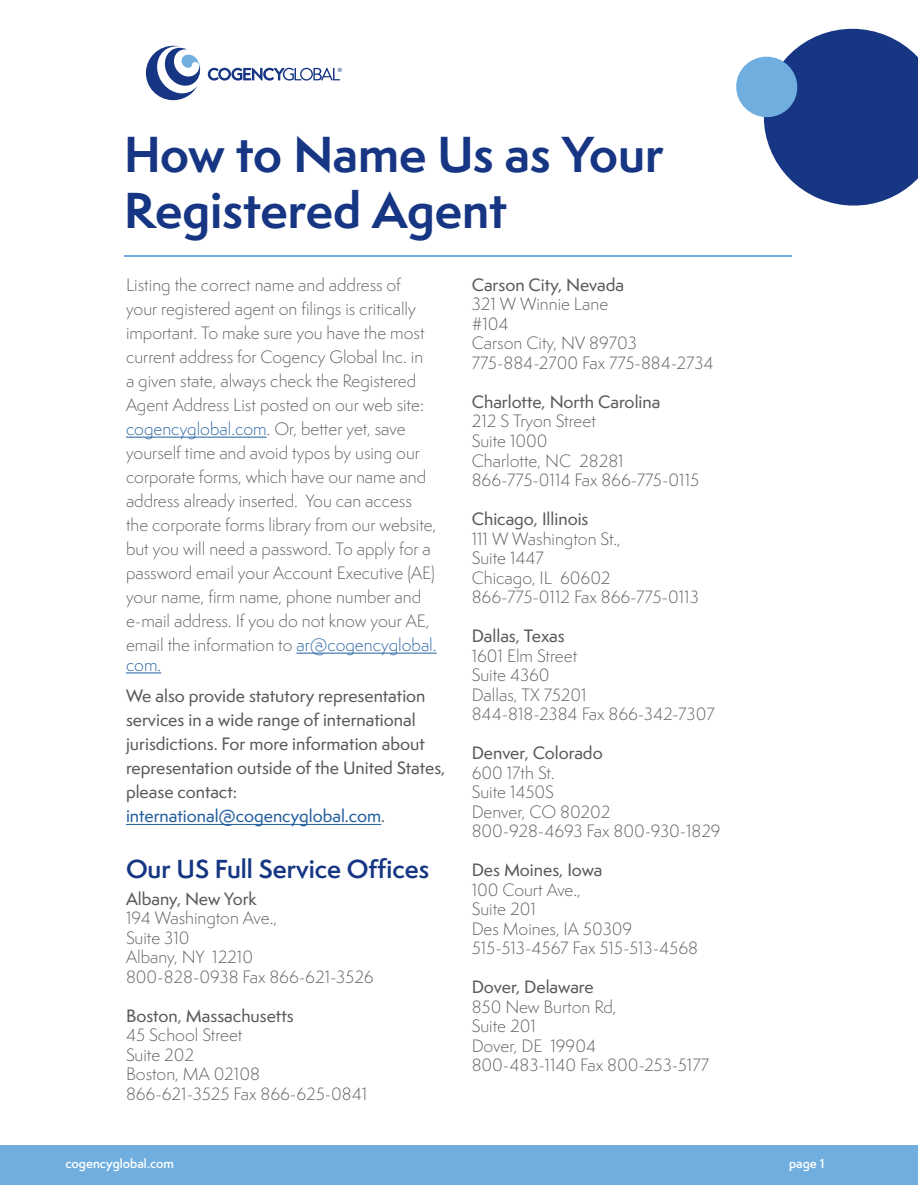
<style>
.page{position:relative;width:918px;height:1188px;background:#fff}
.page>*{position:absolute;margin:0;border:0;box-sizing:border-box;transform-origin:0 0}
.t1{font:700 46.5px/55.8px "Semplicita Pro";color:#163683}
.t2{font:600 24px "Semplicita Pro";color:#163683}
.t3{font:300 16.5px/19.5px "Semplicita Pro";color:#5a5a5a}
.t4{font:500 16.5px/24px "Semplicita Pro";color:#5a5a5a}
.t5{font:300 16.5px "Semplicita Pro";color:#215e9e}
.t6{font:600 12px "Semplicita Pro";color:#fff}
.t7{font:5.85px "Brandon Grotesque";color:#163683}
.s1{color:#215e9e}
</style>
<div class="page">
<div style="left:0;top:1145px;width:918px;height:40px;background:#6faedf"></div>
<svg style="left:736px;top:28px;width:182px;height:178px"></svg>
<hr style="left:124px;top:255px;width:668px;height:1px;background:#6bace6">
<svg style="left:208px;top:68px;width:132px;height:13px"></svg>
<svg style="left:145px;top:45px;width:56px;height:56px"></svg>
<hr style="left:126px;top:437px;width:141px;height:1px;background:#215e9e">
<hr style="left:296px;top:653px;width:141px;height:1px;background:#215e9e">
<hr style="left:126px;top:673px;width:35px;height:1px;background:#215e9e">
<hr style="left:126px;top:824px;width:255px;height:1px;background:#215e9e">
<p class="t7" style="left:338px;top:66px;width:6px">®</p>
<h1 class="t1" style="left:124px;top:126px;width:541px">How to Name Us as Your<br>Registered Agent</h1>
<p class="t3" style="left:126px;top:273px;width:312px;line-height:24px">Listing the correct name and address of<br>your registered agent on filings is critically important. To make sure you have the most current address for Cogency Global Inc. in<br>a given state, always check the Registered Agent Address List posted on our web site: <span class="s1">cogencyglobal.com</span>. Or, better yet, save yourself time and avoid typos by using our corporate forms, which have our name and address already inserted. You can access the corporate forms library from our website, but you will need a password. To apply for a password email your Account Executive (AE) your name, firm name, phone number and e-mail address. If you do not know your AE, email the information to <span class="s1">ar@cogencyglobal.</span></p>
<p class="t5" style="left:126px;top:654px;width:37px">com.</p>
<p class="t4" style="left:126px;top:684px;width:321px">We also provide statutory representation services in a wide range of international jurisdictions. For more information about representation outside of the United States, please contact: <span class="s1">international@cogencyglobal.com</span>.</p>
<h2 class="t2" style="left:126px;top:851px;width:305px">Our US Full Service Offices</h2>
<p class="t4" style="left:126px;top:886px;width:132px">Albany, New York</p>
<p class="t3" style="left:126px;top:908px;width:249px">194 Washington Ave.,<br>Suite 310<br>Albany, NY 12210<br>800-828-0938 Fax 866-621-3526</p>
<p class="t4" style="left:126px;top:1003px;width:169px">Boston, Massachusetts</p>
<p class="t3" style="left:126px;top:1025px;width:243px">45 School Street<br>Suite 202<br>Boston, MA 02108<br>866-621-3525 Fax 866-625-0841</p>
<p class="t4" style="left:472px;top:273px;width:154px">Carson City, Nevada</p>
<p class="t3" style="left:472px;top:295px;width:243px">321 W Winnie Lane<br>#104<br>Carson City, NV 89703<br>775-884-2700 Fax 775-884-2734</p>
<p class="t4" style="left:472px;top:390px;width:190px">Charlotte, North Carolina</p>
<p class="t3" style="left:472px;top:412px;width:229px">212 S Tryon Street<br>Suite 1000<br>Charlotte, NC 28281<br>866-775-0114 Fax 866-775-0115</p>
<p class="t4" style="left:472px;top:507px;width:118px">Chicago, Illinois</p>
<p class="t3" style="left:472px;top:529px;width:229px">111 W Washington St.,<br>Suite 1447<br>Chicago, IL 60602<br>866-775-0112 Fax 866-775-0113</p>
<p class="t4" style="left:472px;top:624px;width:95px">Dallas, Texas</p>
<p class="t3" style="left:472px;top:646px;width:245px">1601 Elm Street<br>Suite 4360<br>Dallas, TX 75201<br>844-818-2384 Fax 866-342-7307</p>
<p class="t4" style="left:472px;top:741px;width:132px">Denver, Colorado</p>
<p class="t3" style="left:472px;top:763px;width:250px">600 17th St.<br>Suite 1450S<br>Denver, CO 80202<br>800-928-4693 Fax 800-930-1829</p>
<p class="t4" style="left:472px;top:858px;width:132px">Des Moines, Iowa</p>
<p class="t3" style="left:472px;top:880px;width:228px">100 Court Ave.,<br>Suite 201<br>Des Moines, IA 50309<br>515-513-4567 Fax 515-513-4568</p>
<p class="t4" style="left:472px;top:975px;width:124px">Dover, Delaware</p>
<p class="t3" style="left:472px;top:997px;width:239px">850 New Burton Rd,<br>Suite 201<br>Dover, DE 19904<br>800-483-1140 Fax 800-253-5177</p>
<p class="t6" style="left:65px;top:1154px;width:110px">cogencyglobal.com</p>
<p class="t6" style="left:789px;top:1154px;width:37px">page 1</p>
</div>
